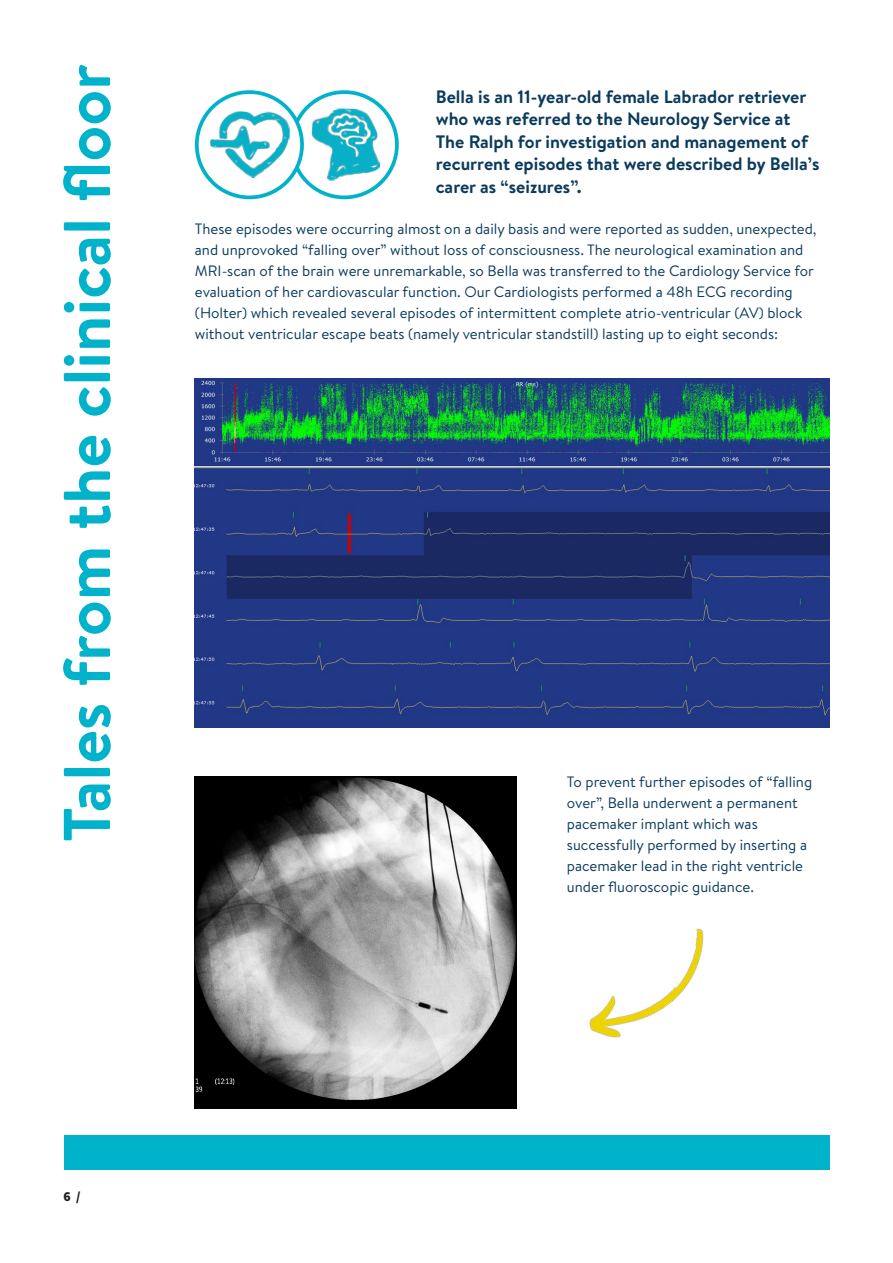
<style>
.page{position:relative;width:893px;height:1263px;background:#fff}
.page>*{position:absolute;margin:0;border:0;box-sizing:border-box;transform-origin:0 0}
.Titles{font:700 66px "Brandon Text";color:#00b2ca}
.SubTitles{font:700 18px/22.5px "Brandon Text";color:#0b3b5c}
.SubTitles-2{font:15px/21px "Brandon Text";color:#0b3b5c}
.t1{font:900 13.5px "Source Sans Pro";color:#231f20}
</style>
<div class="page">
<div style="left:64px;top:1135px;width:765px;height:34px;background:#00b2ca"></div>
<img style="left:195px;top:378px;width:634px;height:350px">
<img style="left:195px;top:777px;width:321px;height:331px">
<img style="left:589px;top:928px;width:115px;height:110px">
<svg style="left:194px;top:90px;width:203px;height:110px"></svg>
<p class="Titles" style="left:41px;top:842px;width:779px;rotate:-90deg">Tales from the clinical floor</p>
<p class="SubTitles" style="left:436px;top:85px;width:385px">Bella is an 11-year-old female Labrador retriever who was referred to the Neurology Service at The Ralph for investigation and management of recurrent episodes that were described by Bella’s carer as “seizures”.</p>
<p class="SubTitles-2" style="left:195px;top:217px;width:623px">These episodes were occurring almost on a daily basis and were reported as sudden, unexpected, and unprovoked “falling over” without loss of consciousness. The neurological examination and MRI-scan of the brain were unremarkable, so Bella was transferred to the Cardiology Service for evaluation of her cardiovascular function. Our Cardiologists performed a 48h ECG recording (Holter) which revealed several episodes of intermittent complete atrio-ventricular (AV) block without ventricular escape beats (namely ventricular standstill) lasting up to eight seconds:</p>
<p class="SubTitles-2" style="left:567px;top:770px;width:247px">To prevent further episodes of “falling over”, Bella underwent a permanent pacemaker implant which was successfully performed by inserting a pacemaker lead in the right ventricle under fluoroscopic guidance.</p>
<p class="t1" style="left:63px;top:1187px;width:19px">6 /</p>
</div>
